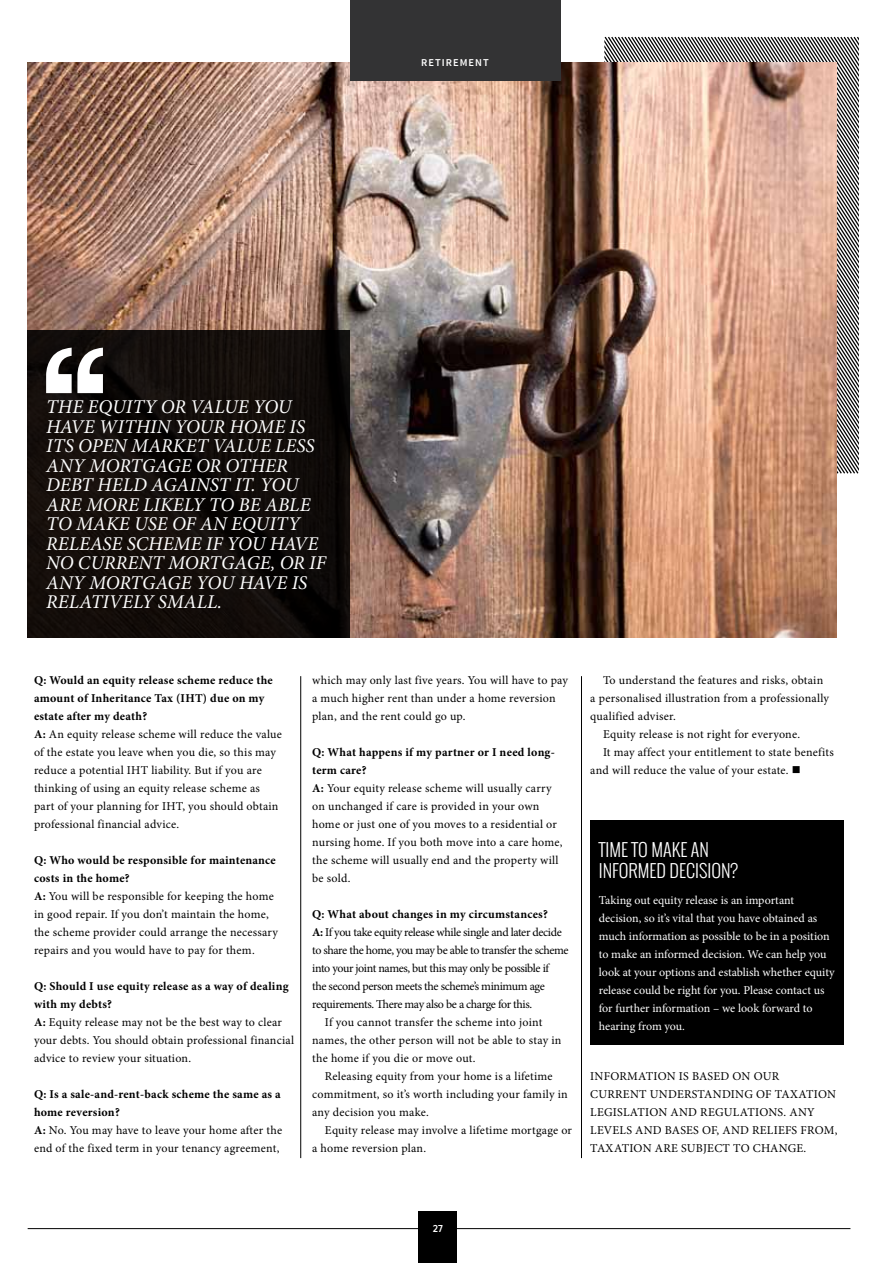
<style>
.page{position:relative;width:893px;height:1263px;background:#fff}
.page>*{position:absolute;margin:0;border:0;box-sizing:border-box;transform-origin:0 0}
.t1{font:italic 19.5px "Minion Pro";color:#fff}
.t2{font:300 18px/21px "Oswald";color:#fff}
.t3{font:12px/18px "Minion Pro";letter-spacing:.015em;color:#000}
.t4{font:12px/18px "Minion Pro";letter-spacing:-.005em;color:#fff}
.t5{font:12px "Minion Pro";letter-spacing:-.035em;color:#000}
.t6{font:12px "Minion Pro";letter-spacing:-.03em;color:#000}
.t7{font:700 12px "Minion Pro";letter-spacing:.02em;color:#000}
.t8{font:600 10.5px "Source Sans Pro";letter-spacing:.1em;color:#fff}
.t9{font:600 10.5px "Proxima Nova Cond";color:#fff}
.s1{font-weight:700}
</style>
<div class="page">
<svg style="left:604px;top:37px;width:255px;height:437px"></svg>
<img style="left:28px;top:62px;width:808px;height:576px">
<hr style="left:28px;top:1228px;width:822px;height:1px;background:#000">
<div style="left:419px;top:1211px;width:38px;height:52px;background:#000"></div>
<div style="left:350px;top:0;width:210px;height:80px;background:#333334"></div>
<div style="left:590px;top:821px;width:254px;height:224px;background:#000"></div>
<hr style="left:300px;top:676px;width:1px;height:482px;background:#000">
<hr style="left:581px;top:676px;width:1px;height:482px;background:#000">
<div style="left:28px;top:331px;width:322px;height:307px;background:linear-gradient(to right,#160f0b,#0d0907)"></div>
<svg style="left:46px;top:348px;width:57px;height:45px"></svg>
<p class="t8" style="left:421px;top:56px;width:69px">RETIREMENT</p>
<h1 class="t1" style="left:46px;top:394px;width:78px">THE EQUITY</h1>
<h1 class="t1" style="left:161px;top:394px;width:67px">OR VALUE</h1>
<h1 class="t1" style="left:253px;top:394px;width:14px">YOU</h1>
<h1 class="t1" style="left:46px;top:413px;width:66px">HAVE WITHIN</h1>
<h1 class="t1" style="left:175px;top:413px;width:14px">YOUR</h1>
<h1 class="t1" style="left:229px;top:413px;width:15px">HOME</h1>
<h1 class="t1" style="left:290px;top:413px;width:9px">IS</h1>
<h1 class="t1" style="left:46px;top:433px;width:46px">ITS OPEN</h1>
<h1 class="t1" style="left:131px;top:433px;width:43px">MARKET</h1>
<h1 class="t1" style="left:212px;top:433px;width:37px">VALUE</h1>
<h1 class="t1" style="left:275px;top:433px;width:11px">LESS</h1>
<h1 class="t1" style="left:46px;top:452px;width:58px">ANY MORTG</h1>
<h1 class="t1" style="left:155px;top:452px;width:84px">AGEOROTHER</h1>
<h1 class="t1" style="left:46px;top:472px;width:26px">DEBT</h1>
<h1 class="t1" style="left:97px;top:472px;width:104px">HELD AGAINST</h1>
<h1 class="t1" style="left:235px;top:472px;width:52px">IT. YOU</h1>
<h1 class="t1" style="left:46px;top:491px;width:55px">ARE MORE</h1>
<h1 class="t1" style="left:143px;top:491px;width:12px">LIKELY</h1>
<h1 class="t1" style="left:209px;top:491px;width:82px">TO BE ABLE</h1>
<h1 class="t1" style="left:46px;top:511px;width:100px">TO MAKE USE</h1>
<h1 class="t1" style="left:172px;top:511px;width:96px">OF AN EQUITY</h1>
<h1 class="t1" style="left:46px;top:530px;width:12px">RELE</h1>
<h1 class="t1" style="left:90px;top:530px;width:51px">ASE SCHEME</h1>
<h1 class="t1" style="left:206px;top:530px;width:35px">IF YOU</h1>
<h1 class="t1" style="left:270px;top:530px;width:47px">HAVE</h1>
<h1 class="t1" style="left:46px;top:550px;width:45px">NO CURRENT</h1>
<h1 class="t1" style="left:168px;top:550px;width:15px">MORTG</h1>
<h1 class="t1" style="left:234px;top:550px;width:93px">AGE, OR IF</h1>
<h1 class="t1" style="left:46px;top:569px;width:58px">ANY MORTG</h1>
<h1 class="t1" style="left:155px;top:569px;width:55px">AGE YOU</h1>
<h1 class="t1" style="left:239px;top:569px;width:62px">HAVE IS</h1>
<h1 class="t1" style="left:46px;top:589px;width:88px">RELATIVELY</h1>
<h1 class="t1" style="left:158px;top:589px;width:66px">SMALL.</h1>
<p class="t3" style="left:34px;top:671px;width:249px"><span class="s1">Q: Would an equity release scheme reduce the amount of Inheritance Tax (IHT) due on my estate after my death?<br>A:</span> An equity release scheme will reduce the value of the estate you leave when you die, so this may reduce a potential IHT liability. But if you are thinking of using an equity release scheme as part of your planning for IHT, you should obtain professional financial advice.</p>
<p class="t3" style="left:34px;top:851px;width:246px"><span class="s1">Q: Who would be responsible for maintenance costs in the home?<br>A:</span> You will be responsible for keeping the home in good repair. If you don’t maintain the home, the scheme provider could arrange the necessary repairs and you would have to pay for them.</p>
<p class="t3" style="left:34px;top:977px;width:262px"><span class="s1">Q: Should I use equity release as a way of dealing with my debts?<br>A:</span> Equity release may not be the best way to clear your debts. You should obtain professional financial advice to review your situation.</p>
<p class="t3" style="left:34px;top:1085px;width:250px"><span class="s1">Q: Is a sale-and-rent-back scheme the same as a home reversion?<br>A:</span> No. You may have to leave your home after the end of the fixed term in your tenancy agreement,</p>
<p class="t3" style="left:312px;top:671px;width:257px">which may only last five years. You will have to pay a much higher rent than under a home reversion plan, and the rent could go up.</p>
<p class="t3" style="left:312px;top:743px;width:252px"><span class="s1">Q: What happens if my partner or I need long&shy;term care?<br>A:</span> Your equity release scheme will usually carry on unchanged if care is provided in your own home or just one of you moves to a residential or nursing home. If you both move into a care home, the scheme will usually end and the property will be sold.</p>
<p class="t7" style="left:312px;top:906px;width:237px">Q: What about changes in my circumstances?</p>
<p class="t6" style="left:312px;top:924px;width:251px"><span class="s1">A:</span> If you take equity release while single and later decide</p>
<p class="t5" style="left:312px;top:942px;width:258px">to share the home, you may be able to transfer the scheme</p>
<p class="t5" style="left:312px;top:960px;width:238px">into your joint names, but this may only be possible if</p>
<p class="t5" style="left:312px;top:978px;width:234px">the second person meets the scheme’s minimum age</p>
<p class="t5" style="left:312px;top:996px;width:221px">requirements. There may also be a charge for this.</p>
<p class="t3" style="left:325px;top:1013px;width:219px">If you cannot transfer the scheme into joint</p>
<p class="t3" style="left:312px;top:1031px;width:251px">names, the other person will not be able to stay in</p>
<p class="t3" style="left:312px;top:1049px;width:165px">the home if you die or move out.</p>
<p class="t3" style="left:325px;top:1067px;width:229px">Releasing equity from your home is a lifetime</p>
<p class="t3" style="left:312px;top:1085px;width:257px">commitment, so it’s worth including your family in</p>
<p class="t3" style="left:312px;top:1103px;width:118px">any decision you make.</p>
<p class="t3" style="left:325px;top:1121px;width:249px">Equity release may involve a lifetime mortgage or</p>
<p class="t3" style="left:312px;top:1139px;width:116px">a home reversion plan.</p>
<p class="t3" style="left:603px;top:671px;width:222px">To understand the features and risks, obtain</p>
<p class="t3" style="left:590px;top:689px;width:240px">a personalised illustration from a professionally</p>
<p class="t3" style="left:590px;top:707px;width:87px">qualified adviser.</p>
<p class="t3" style="left:603px;top:725px;width:198px">Equity release is not right for everyone.</p>
<p class="t3" style="left:603px;top:743px;width:232px">It may affect your entitlement to state benefits</p>
<p class="t3" style="left:590px;top:761px;width:212px">and will reduce the value of your estate. ■</p>
<h2 class="t2" style="left:599px;top:839px;width:141px">TIME TO MAKE AN<br>INFORMED DECISION?</h2>
<p class="t4" style="left:599px;top:891px;width:237px">Taking out equity release is an important decision, so it’s vital that you have obtained as much information as possible to be in a position to make an informed decision. We can help you look at your options and establish whether equity release could be right for you. Please contact us for further information – we look forward to hearing from you.</p>
<p class="t3" style="left:590px;top:1067px;width:249px">INFORMATION IS BASED ON OUR CURRENT UNDERSTANDING OF TAXATION LEGISLATION AND REGULATIONS. ANY LEVELS AND BASES OF, AND RELIEFS FROM, TAXATION ARE SUBJECT TO CHANGE.</p>
<p class="t9" style="left:433px;top:1224px;width:12px">27</p>
</div>
